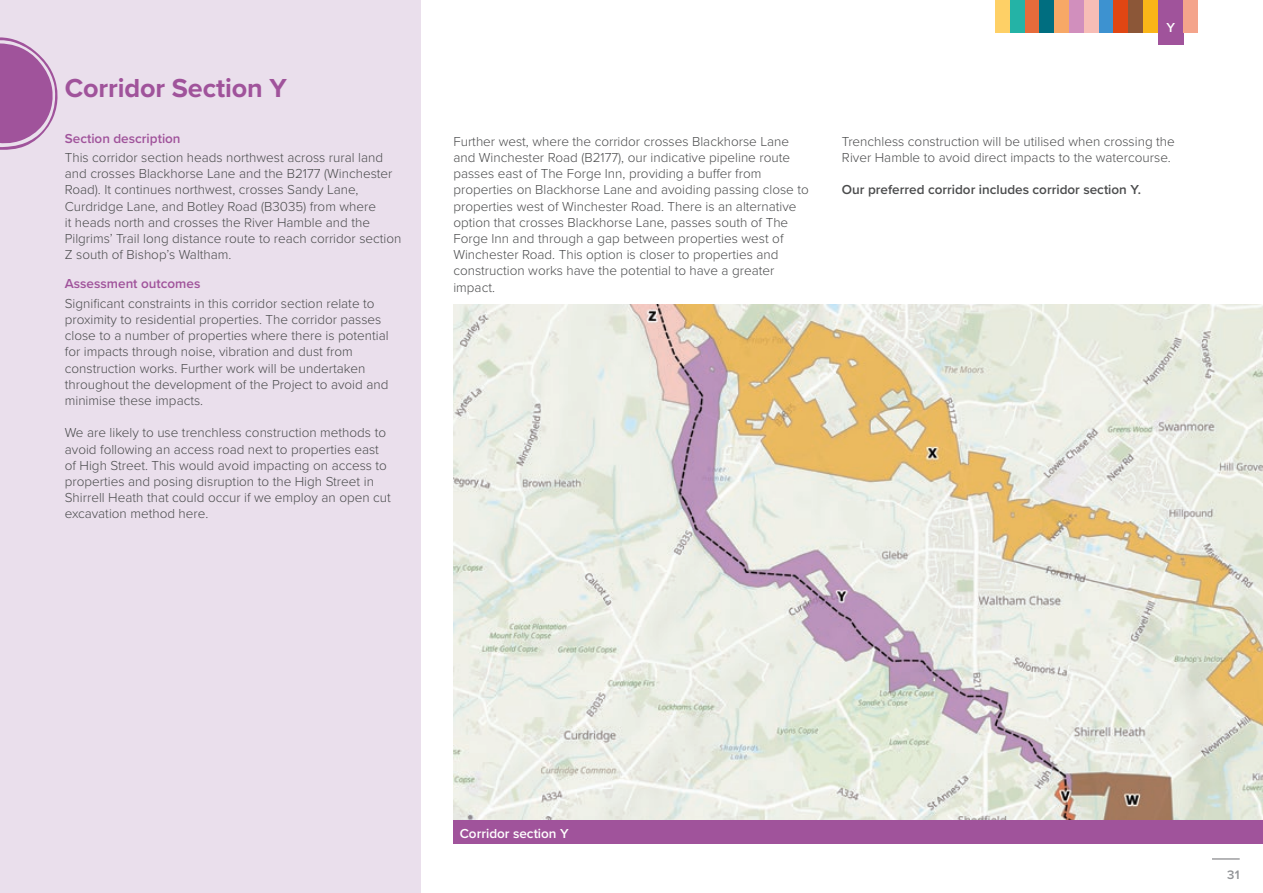
<style>
.page{position:relative;width:1263px;height:893px;background:#fff}
.page>*{position:absolute;margin:0;border:0;box-sizing:border-box;transform-origin:0 0}
.t1{font:700 27px "Proxima Nova";letter-spacing:-.005em;color:#a0539b}
.t2{font:300 13.5px/16.2px "Proxima Nova";color:#4b4c4d}
.t3{font:600 13.5px "Proxima Nova";color:#4b4c4d}
.t4{font:600 13.5px "Proxima Nova";color:#a0539b}
.t5{font:600 13.5px "Proxima Nova";color:#fff}
.t6{font:600 12.75px "Proxima Nova";color:#919396}
</style>
<div class="page">
<div style="left:0;top:0;width:421px;height:893px;background:#eadfec"></div>
<svg style="left:0;top:37px;width:58px;height:113px"></svg>
<img style="left:453px;top:305px;width:810px;height:515px">
<svg style="left:1212px;top:859px;width:28px;height:1px"></svg>
<div style="left:1024px;top:0;width:15px;height:32px;background:#e66b3b"></div>
<div style="left:995px;top:0;width:15px;height:32px;background:#fed066"></div>
<div style="left:1039px;top:0;width:15px;height:32px;background:#006e80"></div>
<div style="left:1010px;top:0;width:14px;height:32px;background:#24b3a6"></div>
<div style="left:1054px;top:0;width:15px;height:32px;background:#f7a866"></div>
<div style="left:1069px;top:0;width:15px;height:32px;background:#d18fbd"></div>
<div style="left:1084px;top:0;width:14px;height:32px;background:#f7bdb6"></div>
<div style="left:1098px;top:0;width:15px;height:32px;background:#3d92d0"></div>
<div style="left:1113px;top:0;width:15px;height:32px;background:#e04613"></div>
<div style="left:1128px;top:0;width:15px;height:32px;background:#8c5738"></div>
<div style="left:1143px;top:0;width:15px;height:32px;background:#fab518"></div>
<div style="left:1158px;top:0;width:25px;height:45px;background:#a0539b"></div>
<div style="left:1183px;top:0;width:15px;height:32px;background:#f4a48b"></div>
<div style="left:453px;top:820px;width:810px;height:24px;background:#a0539b"></div>
<h1 class="t1" style="left:65px;top:68px;width:223px">Corridor Section Y</h1>
<p class="t4" style="left:65px;top:129px;width:117px">Section description</p>
<p class="t2" style="left:65px;top:149px;width:338px">This corridor section heads northwest across rural land and crosses Blackhorse Lane and the B2177 (Winchester Road). It continues northwest, crosses Sandy Lane, Curdridge Lane, and Botley Road (B3035) from where<br>it heads north and crosses the River Hamble and the Pilgrims’ Trail long distance route to reach corridor section Z south of Bishop’s Waltham.</p>
<p class="t4" style="left:65px;top:274px;width:137px">Assessment outcomes</p>
<p class="t2" style="left:65px;top:294px;width:325px">Significant constraints in this corridor section relate to proximity to residential properties. The corridor passes close to a number of properties where there is potential for impacts through noise, vibration and dust from construction works. Further work will be undertaken throughout the development of the Project to avoid and minimise these impacts.</p>
<p class="t2" style="left:65px;top:424px;width:328px">We are likely to use trenchless construction methods to avoid following an access road next to properties east of High Street. This would avoid impacting on access to properties and posing disruption to the High Street in Shirrell Heath that could occur if we employ an open cut excavation method here.</p>
<p class="t5" style="left:1166px;top:18px;width:10px">Y</p>
<p class="t2" style="left:453px;top:132px;width:357px">Further west, where the corridor crosses Blackhorse Lane and Winchester Road (B2177), our indicative pipeline route passes east of The Forge Inn, providing a buffer from properties on Blackhorse Lane and avoiding passing close to properties west of Winchester Road. There is an alternative option that crosses Blackhorse Lane, passes south of The Forge Inn and through a gap between properties west of Winchester Road. This option is closer to properties and construction works have the potential to have a greater impact.</p>
<p class="t2" style="left:842px;top:132px;width:334px">Trenchless construction will be utilised when crossing the<br>River Hamble to avoid direct impacts to the watercourse.</p>
<p class="t3" style="left:842px;top:180px;width:299px">Our preferred corridor includes corridor section Y.</p>
<p class="t5" style="left:460px;top:823px;width:110px">Corridor section Y</p>
<p class="t6" style="left:1227px;top:866px;width:14px">31</p>
</div>
